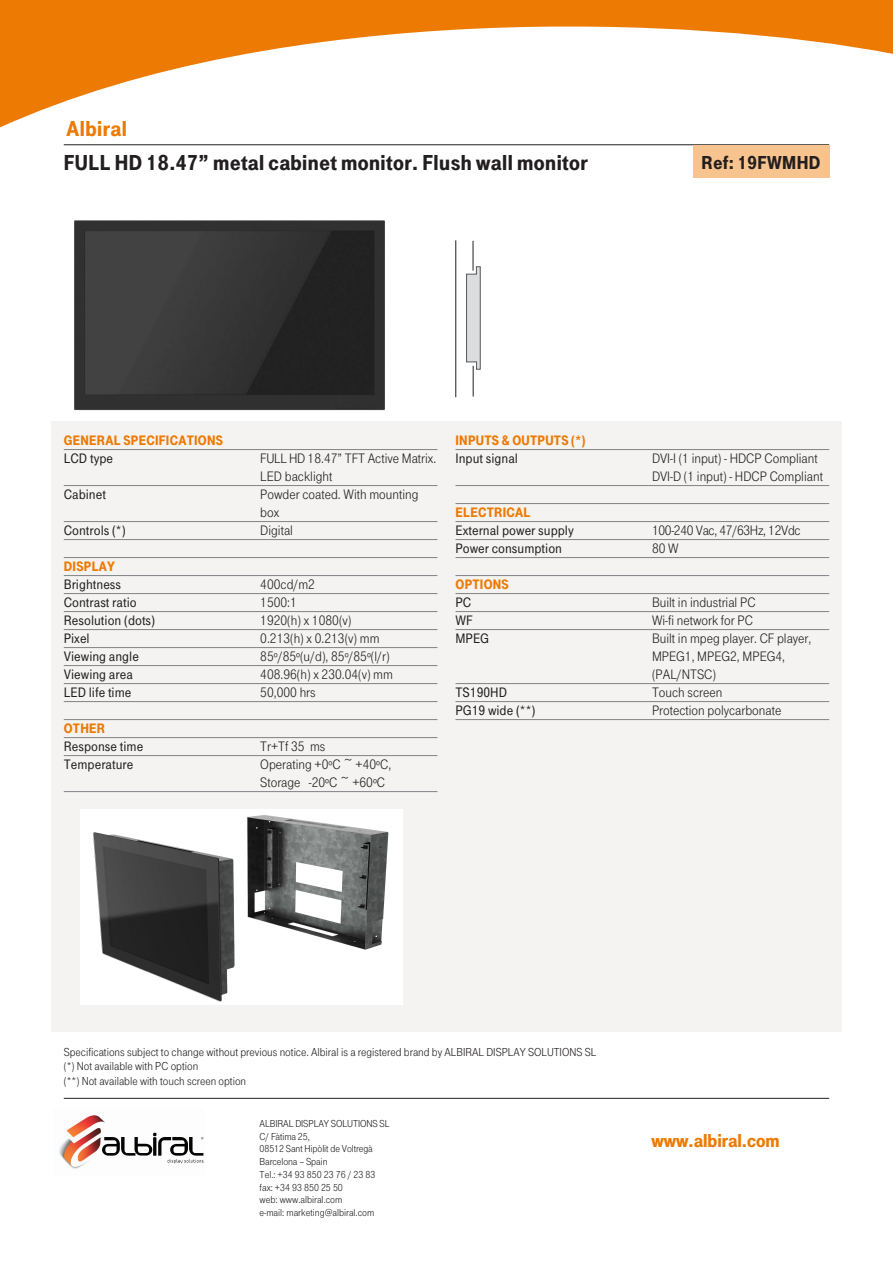
<style>
.page{position:relative;width:893px;height:1263px;background:#fff}
.page>*{position:absolute;margin:0;border:0;box-sizing:border-box;transform-origin:0 0}
.t1{font:22.5px "Tele Grotesk Ultr";letter-spacing:.02em;color:#231f20}
.t2{font:22.5px "Tele Grotesk Ultr";color:#ed7a03}
.t3{font:19.5px "Tele Grotesk Ultr";color:#ed7a03}
.t4{font:19.5px "Tele Grotesk Ultr";letter-spacing:.02em;color:#231f20}
.t5{font:14.25px/18px "Tele Grotesk Norm";color:#231f20}
.t6{font:14.25px "Tele Grotesk Halbfett";color:#231f20}
.t7{font:14.25px "Tele Grotesk Ultr";letter-spacing:.02em;color:#ed7a03}
.t8{font:14.25px "Tele Grotesk Norm";letter-spacing:-.02em;color:#231f20}
.t9{font:12px "Tele Grotesk Norm";color:#231f20}
.t10{font:10.5px/12.8px "Tele Grotesk Norm";letter-spacing:-.01em;color:#231f20}
</style>
<div class="page">
<svg style="left:0;top:0;width:893px;height:127px"></svg>
<hr style="left:64px;top:144px;width:765px;height:1px;background:#231f20">
<div style="left:693px;top:145px;width:137px;height:32px;background:#f7c38e"></div>
<div style="left:51px;top:421px;width:791px;height:610px;background:#f4f3f1"></div>
<hr style="left:64px;top:449px;width:373px;height:1px;background:#808285">
<hr style="left:64px;top:485px;width:373px;height:1px;background:#808285">
<hr style="left:64px;top:521px;width:373px;height:1px;background:#808285">
<hr style="left:64px;top:539px;width:373px;height:1px;background:#808285">
<hr style="left:64px;top:557px;width:373px;height:1px;background:#808285">
<hr style="left:64px;top:575px;width:373px;height:1px;background:#808285">
<hr style="left:64px;top:593px;width:373px;height:1px;background:#808285">
<hr style="left:64px;top:611px;width:373px;height:1px;background:#808285">
<hr style="left:64px;top:629px;width:373px;height:1px;background:#808285">
<hr style="left:64px;top:647px;width:373px;height:1px;background:#808285">
<hr style="left:64px;top:665px;width:373px;height:1px;background:#808285">
<hr style="left:64px;top:683px;width:373px;height:1px;background:#808285">
<hr style="left:64px;top:701px;width:373px;height:1px;background:#808285">
<hr style="left:64px;top:719px;width:373px;height:1px;background:#808285">
<hr style="left:64px;top:737px;width:373px;height:1px;background:#808285">
<hr style="left:64px;top:755px;width:373px;height:1px;background:#808285">
<hr style="left:64px;top:791px;width:373px;height:1px;background:#808285">
<hr style="left:455px;top:449px;width:374px;height:1px;background:#808285">
<hr style="left:455px;top:485px;width:374px;height:1px;background:#808285">
<hr style="left:455px;top:503px;width:374px;height:1px;background:#808285">
<hr style="left:455px;top:521px;width:374px;height:1px;background:#808285">
<hr style="left:455px;top:539px;width:374px;height:1px;background:#808285">
<hr style="left:455px;top:557px;width:374px;height:1px;background:#808285">
<hr style="left:455px;top:575px;width:374px;height:1px;background:#808285">
<hr style="left:455px;top:593px;width:374px;height:1px;background:#808285">
<hr style="left:455px;top:611px;width:374px;height:1px;background:#808285">
<hr style="left:455px;top:629px;width:374px;height:1px;background:#808285">
<hr style="left:455px;top:683px;width:374px;height:1px;background:#808285">
<hr style="left:455px;top:701px;width:374px;height:1px;background:#808285">
<hr style="left:455px;top:719px;width:374px;height:1px;background:#808285">
<hr style="left:64px;top:1098px;width:765px;height:1px;background:#231f20">
<img style="left:59px;top:1115px;width:145px;height:54px">
<hr style="left:455px;top:240px;width:1px;height:157px;background:#231f20">
<hr style="left:473px;top:366px;width:1px;height:31px;background:#231f20">
<svg style="left:466px;top:266px;width:15px;height:104px;background:#cacbcd"></svg>
<hr style="left:473px;top:241px;width:1px;height:30px;background:#231f20">
<img style="left:74px;top:220px;width:311px;height:191px">
<img style="left:80px;top:810px;width:323px;height:194px">
<p class="t2" style="left:67px;top:116px;width:62px">Albiral</p>
<p class="t1" style="left:64px;top:150px;width:526px">FULL HD 18.47” metal cabinet monitor. Flush wall monitor</p>
<p class="t4" style="left:702px;top:151px;width:120px">Ref: 19FWMHD</p>
<p class="t7" style="left:64px;top:432px;width:157px">General Specifications</p>
<p class="t6" style="left:64px;top:450px;width:51px">Lcd type</p>
<p class="t5" style="left:260px;top:449px;width:177px">FULL HD 18.47” TFT Active Matrix.<br>LED backlight</p>
<p class="t6" style="left:64px;top:486px;width:44px">Cabinet</p>
<p class="t5" style="left:260px;top:485px;width:160px">Powder coated. With mounting box</p>
<p class="t6" style="left:64px;top:522px;width:63px">Controls (*)</p>
<p class="t5" style="left:260px;top:521px;width:34px">Digital</p>
<p class="t7" style="left:64px;top:558px;width:53px">Display</p>
<p class="t6" style="left:64px;top:576px;width:59px">Brightness</p>
<p class="t5" style="left:260px;top:575px;width:56px">400cd/m2</p>
<p class="t6" style="left:64px;top:594px;width:74px">Contrast ratio</p>
<p class="t5" style="left:260px;top:593px;width:38px">1500:1</p>
<p class="t6" style="left:64px;top:612px;width:93px">Resolution (dots)</p>
<p class="t5" style="left:260px;top:611px;width:93px">1920(h) x 1080(v)</p>
<p class="t6" style="left:64px;top:630px;width:27px">Pixel</p>
<p class="t5" style="left:260px;top:629px;width:121px">0.213(h) x 0.213(v) mm</p>
<p class="t6" style="left:64px;top:648px;width:77px">Viewing angle</p>
<p class="t5" style="left:260px;top:647px;width:131px">85º/85º(u/d), 85º/85º(l/r)</p>
<p class="t6" style="left:64px;top:666px;width:71px">Viewing area</p>
<p class="t5" style="left:260px;top:665px;width:134px">408.96(h) x 230.04(v) mm</p>
<p class="t6" style="left:64px;top:684px;width:69px">LED life time</p>
<p class="t5" style="left:260px;top:683px;width:57px">50,000 hrs</p>
<p class="t7" style="left:64px;top:720px;width:39px">Other</p>
<p class="t6" style="left:64px;top:738px;width:81px">Response time</p>
<p class="t5" style="left:260px;top:737px;width:67px">Tr+Tf 35 ms</p>
<p class="t6" style="left:64px;top:756px;width:71px">Temperature</p>
<p class="t5" style="left:260px;top:755px;width:132px">Operating +0ºC ~ +40ºC,<br>Storage -20ºC ~ +60ºC</p>
<p class="t7" style="left:455px;top:432px;width:131px">Inputs &amp; outputs (*)</p>
<p class="t6" style="left:455px;top:450px;width:64px">Input signal</p>
<p class="t5" style="left:652px;top:449px;width:172px">DVI-I (1 input) - HDCP Compliant<br>DVI-D (1 input) - HDCP Compliant</p>
<p class="t7" style="left:455px;top:504px;width:73px">Electrical</p>
<p class="t6" style="left:455px;top:522px;width:120px">External power supply</p>
<p class="t8" style="left:652px;top:523px;width:150px">100-240 Vac, 47/63Hz, 12Vdc</p>
<p class="t6" style="left:455px;top:540px;width:108px">Power consumption</p>
<p class="t5" style="left:652px;top:539px;width:28px">80W</p>
<p class="t7" style="left:455px;top:576px;width:9px">OPTION</p>
<p class="t7" style="left:502px;top:576px;width:9px">S</p>
<p class="t6" style="left:455px;top:594px;width:16px">PC</p>
<p class="t5" style="left:652px;top:593px;width:105px">Built in industrial PC</p>
<p class="t6" style="left:455px;top:612px;width:19px">WF</p>
<p class="t5" style="left:652px;top:611px;width:102px">Wi-fi network for PC</p>
<p class="t6" style="left:455px;top:630px;width:35px">MPEG</p>
<p class="t5" style="left:652px;top:629px;width:161px">Built in mpeg player. CF player,<br>MPEG1, MPEG2, MPEG4, (PAL/NTSC)</p>
<p class="t6" style="left:455px;top:684px;width:51px">TS190HD</p>
<p class="t5" style="left:652px;top:683px;width:72px">Touch screen</p>
<p class="t6" style="left:455px;top:702px;width:81px">PG19 wide (**)</p>
<p class="t5" style="left:652px;top:701px;width:131px">Protection polycarbonate</p>
<p class="t9" style="left:64px;top:1045px;width:534px">Specifications subject to change without previous notice. Albiral is a registered brand by ALBIRAL DISPLAY SOLUTIONS SL</p>
<p class="t9" style="left:64px;top:1060px;width:136px">(*) Not available with PC option</p>
<p class="t9" style="left:64px;top:1074px;width:184px">(**) Not available with touch screen option</p>
<p class="t10" style="left:260px;top:1117px;width:132px">ALBIRAL DISPLAY SOLUTIONS SL</p>
<p class="t10" style="left:260px;top:1130px;width:52px">C/ Fàtima 25,</p>
<p class="t10" style="left:260px;top:1142px;width:115px">08512 Sant Hipòlit de Voltregà<br>Barcelona – Spain</p>
<p class="t10" style="left:260px;top:1168px;width:117px">Tel.: +34 93 850 23 76 / 23 83</p>
<p class="t10" style="left:260px;top:1181px;width:85px">fax: +34 93 850 25 50</p>
<p class="t10" style="left:260px;top:1193px;width:84px">web: www.albiral.com</p>
<p class="t10" style="left:260px;top:1206px;width:116px">e-mail: marketing@albiral.com</p>
<p class="t3" style="left:651px;top:1129px;width:130px">www.albiral.com</p>
</div>
